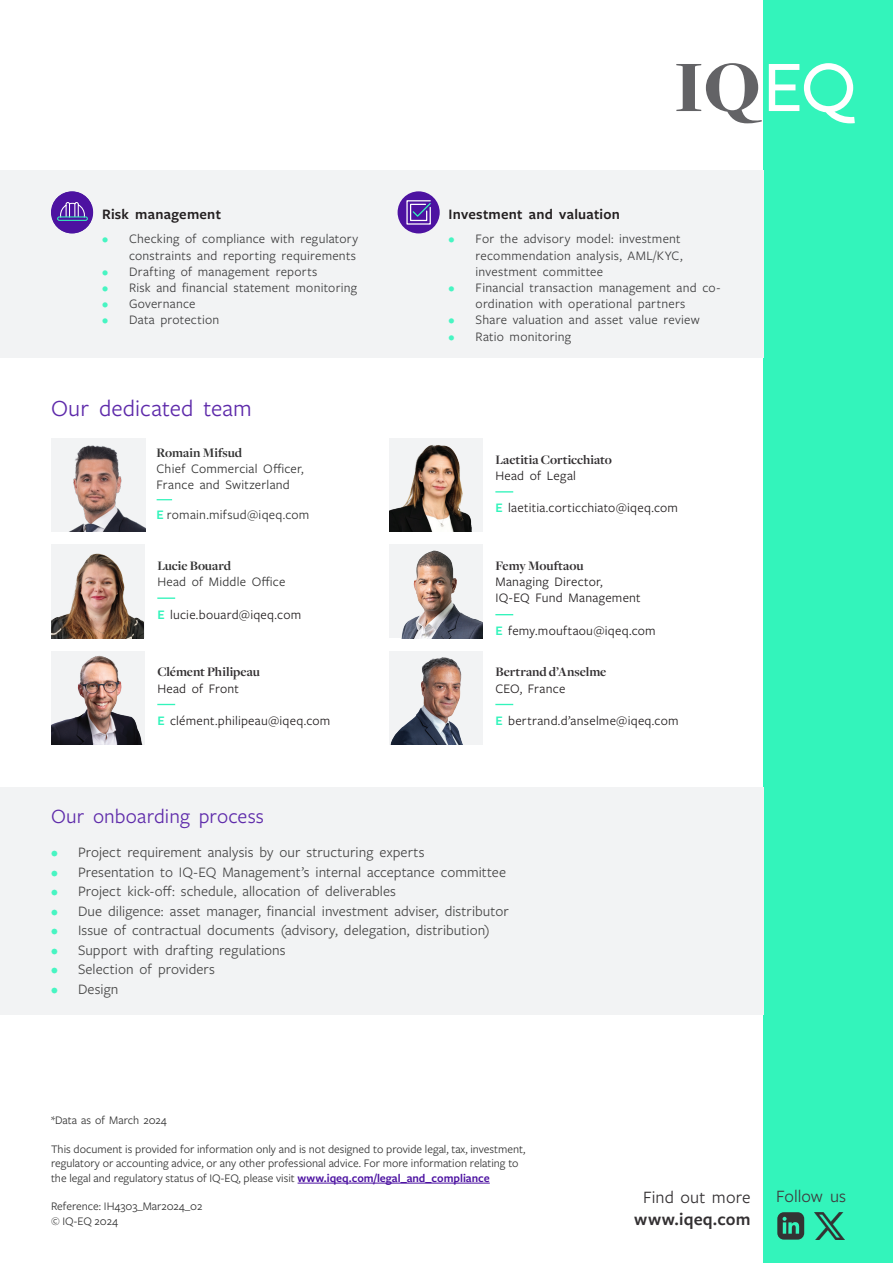
<style>
.page{position:relative;width:893px;height:1263px;background:#fff}
.page>*{position:absolute;margin:0;border:0;box-sizing:border-box;transform-origin:0 0}
.Body_copy{font:24px "Freight Sans Pro";letter-spacing:.005em;color:#5e2aaa}
.Body_copy-2{font:21px "Freight Sans Pro";letter-spacing:.005em;color:#5e2aaa}
.Body_serif___Freight_Text___9pt{font:600 18px "Freight Sans Pro";letter-spacing:.005em;color:#333032}
.Body_serif___Freight_Text___9pt-2{font:18px "Freight Sans Pro";letter-spacing:.005em;color:#333032}
.Body_copy-3{font:18px "Freight Sans Pro";color:#3e3e3f}
.t1{font:15px "Freight Sans Pro";letter-spacing:.005em;color:#474747}
.Body_copy-4{font:600 15px "Freight Sans Pro";letter-spacing:.02em;color:#231f20}
.t2{font:13.5px/16.2px "Freight Sans Pro";letter-spacing:.02em;color:#3e3e3f;text-align:right}
.Body_copy-5{font:13.5px/16.2px "Freight Sans Pro";letter-spacing:.02em;color:#231f20}
.Body_copy-6{font:13.5px/16.2px "Freight Sans Pro";letter-spacing:.02em;color:#333}
.t3{font:700 13.5px "Freight Disp Pro";letter-spacing:-.005em;color:#333032}
.t4{font:700 13.5px "Freight Disp Pro";letter-spacing:-.005em;color:#333}
.Body_serif___Freight_Text___9pt-3{font:12px/14.4px "Freight Sans Pro";color:#333}
.s1{color:#47f5c2}
.s2{font-weight:600;color:#33f4bb}
.s3{font-weight:600;color:#4c12a1}
</style>
<div class="page">
<div style="left:763px;top:0;width:130px;height:1263px;background:#33f4bb"></div>
<svg style="left:676px;top:63px;width:86px;height:60px"></svg>
<svg style="left:769px;top:63px;width:86px;height:60px"></svg>
<div style="left:0;top:170px;width:763px;height:187px;background:#f2f3f4"></div>
<div style="left:398px;top:191px;width:42px;height:42px;background:#4d12a1;border-radius:50%"></div>
<svg style="left:406px;top:200px;width:25px;height:25px"></svg>
<div style="left:0;top:787px;width:763px;height:228px;background:#f2f3f4"></div>
<div style="left:389px;top:438px;width:94px;height:94px;background:#f2f3f4"></div>
<div style="left:51px;top:545px;width:94px;height:93px;background:#f2f3f4"></div>
<img style="left:389px;top:445px;width:83px;height:87px">
<img style="left:51px;top:651px;width:94px;height:93px">
<svg style="left:495px;top:491px;width:18px;height:1px"></svg>
<svg style="left:157px;top:597px;width:18px;height:2px"></svg>
<svg style="left:157px;top:704px;width:18px;height:1px"></svg>
<img style="left:389px;top:545px;width:94px;height:93px">
<img style="left:389px;top:651px;width:94px;height:93px">
<svg style="left:495px;top:614px;width:18px;height:1px"></svg>
<svg style="left:495px;top:704px;width:18px;height:1px"></svg>
<hr style="left:298px;top:1183px;width:192px;height:1px;background:#4c12a1">
<img style="left:52px;top:553px;width:92px;height:85px">
<svg style="left:777px;top:1212px;width:27px;height:27px"></svg>
<img style="left:815px;top:1212px;width:29px;height:27px">
<img style="left:51px;top:438px;width:95px;height:94px">
<svg style="left:157px;top:499px;width:15px;height:1px"></svg>
<div style="left:51px;top:191px;width:42px;height:42px;background:#4d12a1;border-radius:50%"></div>
<svg style="left:60px;top:202px;width:25px;height:14px"></svg>
<div style="left:57px;top:216px;width:31px;height:5px;border:1px solid #33f5ba;border-radius:2px"></div>
<p class="Body_copy-4" style="left:102px;top:203px;width:120px">Risk management</p>
<p class="t2" style="left:102px;top:230px;width:258px"><span class="s1">•</span> Checking of compliance with regulatory constraints and reporting requirements</p>
<p class="t2" style="left:102px;top:263px;width:217px"><span class="s1">•</span> Drafting of management reports</p>
<p class="t2" style="left:102px;top:279px;width:257px"><span class="s1">•</span> Risk and financial statement monitoring</p>
<p class="t2" style="left:102px;top:295px;width:95px"><span class="s1">•</span> Governance</p>
<p class="t2" style="left:102px;top:311px;width:119px"><span class="s1">•</span> Data protection</p>
<p class="Body_copy" style="left:51px;top:392px;width:202px">Our dedicated team</p>
<p class="t4" style="left:157px;top:443px;width:87px">Romain Mifsud</p>
<p class="Body_copy-6" style="left:157px;top:460px;width:149px">Chief Commercial Officer,<br>France and Switzerland</p>
<p class="Body_copy-6" style="left:157px;top:506px;width:154px"><span class="s2">E</span> romain.mifsud@iqeq.com</p>
<p class="t4" style="left:157px;top:557px;width:75px">Lucie Bouard</p>
<p class="Body_copy-6" style="left:157px;top:573px;width:130px">Head of Middle Office</p>
<p class="Body_copy-5" style="left:157px;top:606px;width:145px"><span class="s2">E</span> lucie.bouard@iqeq.com</p>
<p class="t3" style="left:157px;top:663px;width:104px">Clément Philipeau</p>
<p class="Body_copy-5" style="left:157px;top:679px;width:83px">Head of Front</p>
<p class="Body_copy-5" style="left:157px;top:712px;width:175px"><span class="s2">E</span> clément.philipeau@iqeq.com</p>
<p class="Body_copy-4" style="left:449px;top:203px;width:173px">Investment and valuation</p>
<p class="t2" style="left:476px;top:230px;width:208px;text-align:left;text-indent:-27px"><span class="s1">•</span> For the advisory model: investment recommendation analysis, AML/KYC, investment committee</p>
<p class="t2" style="left:449px;top:279px;width:273px;text-align:center"><span class="s1">•</span> Financial transaction management and co&shy;ordination with operational partners</p>
<p class="t2" style="left:449px;top:311px;width:253px"><span class="s1">•</span> Share valuation and asset value review</p>
<p class="t2" style="left:449px;top:327px;width:124px"><span class="s1">•</span> Ratio monitoring</p>
<p class="t3" style="left:495px;top:450px;width:118px">Laetitia Corticchiato</p>
<p class="Body_copy-5" style="left:495px;top:467px;width:82px">Head of Legal</p>
<p class="Body_copy-5" style="left:495px;top:499px;width:184px"><span class="s2">E</span> laetitia.corticchiato@iqeq.com</p>
<p class="t3" style="left:495px;top:557px;width:90px">Femy Mouftaou</p>
<p class="Body_copy-5" style="left:495px;top:573px;width:147px">Managing Director,<br>IQ-EQ Fund Management</p>
<p class="Body_copy-5" style="left:495px;top:622px;width:162px"><span class="s2">E</span> femy.mouftaou@iqeq.com</p>
<p class="t3" style="left:495px;top:663px;width:113px">Bertrand d’Anselme</p>
<p class="Body_copy-5" style="left:495px;top:679px;width:71px">CEO, France</p>
<p class="Body_copy-5" style="left:495px;top:712px;width:185px"><span class="s2">E</span> bertrand.d’anselme@iqeq.com</p>
<p class="Body_copy-2" style="left:51px;top:802px;width:215px">Our onboarding process</p>
<p class="t1" style="left:51px;top:842px;width:375px"><span class="s1">•</span> Project requirement analysis by our structuring experts</p>
<p class="t1" style="left:51px;top:862px;width:457px"><span class="s1">•</span> Presentation to IQ-EQ Management’s internal acceptance committee</p>
<p class="t1" style="left:51px;top:881px;width:346px"><span class="s1">•</span> Project kick-off: schedule, allocation of deliverables</p>
<p class="t1" style="left:51px;top:901px;width:459px"><span class="s1">•</span> Due diligence: asset manager, financial investment adviser, distributor</p>
<p class="t1" style="left:51px;top:920px;width:440px"><span class="s1">•</span> Issue of contractual documents (advisory, delegation, distribution)</p>
<p class="t1" style="left:51px;top:940px;width:236px"><span class="s1">•</span> Support with drafting regulations</p>
<p class="t1" style="left:51px;top:959px;width:165px"><span class="s1">•</span> Selection of providers</p>
<p class="t1" style="left:51px;top:979px;width:69px"><span class="s1">•</span> Design</p>
<p class="Body_serif___Freight_Text___9pt-3" style="left:51px;top:1112px;width:117px">*Data as of March 2024</p>
<p class="Body_serif___Freight_Text___9pt-3" style="left:51px;top:1141px;width:476px">This document is provided for information only and is not designed to provide legal, tax, investment, regulatory or accounting advice, or any other professional advice. For more information relating to the legal and regulatory status of IQ-EQ, please visit <span class="s3">www.iqeq.com/legal_and_compliance</span></p>
<p class="Body_serif___Freight_Text___9pt-3" style="left:51px;top:1199px;width:153px">Reference: IH4303_Mar2024_02</p>
<p class="Body_serif___Freight_Text___9pt-3" style="left:51px;top:1213px;width:69px">© IQ-EQ 2024</p>
<p class="Body_serif___Freight_Text___9pt-2" style="left:643px;top:1185px;width:109px">Find out more</p>
<p class="Body_copy-3" style="left:776px;top:1184px;width:72px">Follow us</p>
<p class="Body_serif___Freight_Text___9pt" style="left:634px;top:1206px;width:118px">www.iqeq.com</p>
</div>
